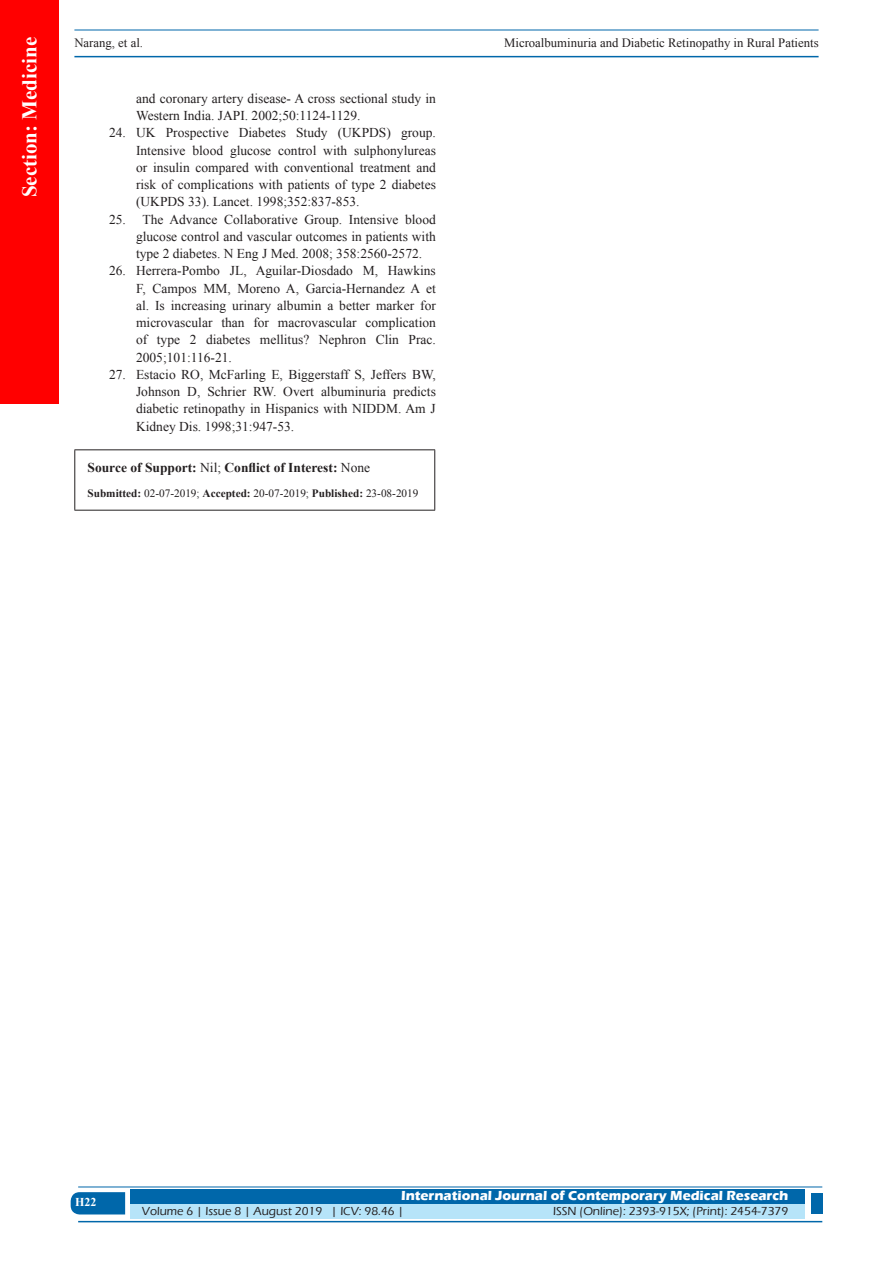
<style>
.page{position:relative;width:893px;height:1263px;background:#fff}
.page>*{position:absolute;margin:0;border:0;box-sizing:border-box;transform-origin:0 0}
.t1{font:700 21px "Times New Roman";color:#fff}
.t2{font:13.5px/17.2px "Times New Roman";color:#231f20;text-align:justify}
.t3{font:700 13.5px "Eras ITC";color:#fff}
.SOS_New{font:700 13.5px "Times New Roman";color:#231f20}
.t4{font:12.75px "Times New Roman";color:#231f20}
.t5{font:500 12px "Eras ITC";color:#231f20}
.t6{font:700 12px "Times New Roman";color:#fff}
.SOS_New-2{font:11.25px "Times New Roman";color:#231f20}
.s1{font-weight:400}
.s2{font-weight:700}
</style>
<div class="page">
<hr style="left:74px;top:30px;width:745px;height:1px;background:#0067aa">
<hr style="left:74px;top:56px;width:745px;height:1px;background:#0067aa">
<svg style="left:71px;top:1192px;width:54px;height:22px"></svg>
<div style="left:130px;top:1189px;width:674px;height:15px;background:#0067aa"></div>
<div style="left:130px;top:1204px;width:674px;height:15px;background:#b6e4f9"></div>
<hr style="left:78px;top:1186px;width:744px;height:1px;background:#0067aa">
<hr style="left:78px;top:1221px;width:744px;height:1px;background:#0067aa">
<div style="left:811px;top:1193px;width:11px;height:21px;background:#0067aa"></div>
<div style="left:0;top:0;width:59px;height:404px;background:#f00"></div>
<hr style="left:74px;top:449px;width:361px;height:1px;background:#231f20">
<hr style="left:74px;top:450px;width:1px;height:60px;background:#231f20">
<hr style="left:434px;top:450px;width:1px;height:60px;background:#231f20">
<hr style="left:74px;top:510px;width:361px;height:1px;background:#231f20">
<h1 class="t1" style="left:15px;top:197px;width:162px;rotate:-90deg">Section: Medicine</h1>
<p class="t4" style="left:74px;top:35px;width:70px">Narang, et al.</p>
<p class="t4" style="left:504px;top:35px;width:316px">Microalbuminuria and Diabetic Retinopathy in Rural Patients</p>
<p class="t2" style="left:136px;top:90px;width:301px">and coronary artery disease- A cross sectional study in<br>Western India. JAPI. 2002;50:1124-1129.</p>
<p class="t2" style="left:136px;top:124px;width:301px;text-indent:-27px">24. UK Prospective Diabetes Study (UKPDS) group.<br>Intensive blood glucose control with sulphonylureas or insulin compared with conventional treatment and risk of complications with patients of type 2 diabetes (UKPDS 33). Lancet. 1998;352:837-853.</p>
<p class="t2" style="left:136px;top:210px;width:301px;text-indent:-27px">25. The Advance Collaborative Group. Intensive blood glucose control and vascular outcomes in patients with type 2 diabetes. N Eng J Med. 2008; 358:2560-2572.</p>
<p class="t2" style="left:136px;top:262px;width:301px;text-indent:-27px">26. Herrera-Pombo JL, Aguilar-Diosdado M, Hawkins F, Campos MM, Moreno A, Garcia-Hernandez A et al. Is increasing urinary albumin a better marker for microvascular than for macrovascular complication of type 2 diabetes mellitus? Nephron Clin Prac.<br>2005;101:116-21.</p>
<p class="t2" style="left:136px;top:366px;width:301px;text-indent:-27px">27. Estacio RO, McFarling E, Biggerstaff S, Jeffers BW, Johnson D, Schrier RW. Overt albuminuria predicts diabetic retinopathy in Hispanics with NIDDM. Am J Kidney Dis. 1998;31:947-53.</p>
<p class="SOS_New" style="left:88px;top:458px;width:284px">Source of Support: <span class="s1">Nil;</span> Conflict of Interest: <span class="s1">None</span></p>
<p class="SOS_New-2" style="left:88px;top:486px;width:332px"><span class="s2">Submitted:</span> 02-07-2019; <span class="s2">Accepted:</span> 20-07-2019; <span class="s2">Published:</span> 23-08-2019</p>
<p class="t6" style="left:75px;top:1194px;width:23px">H22</p>
<p class="t3" style="left:401px;top:1188px;width:389px">International Journal of Contemporary Medical Research</p>
<p class="t5" style="left:142px;top:1204px;width:263px">Volume 6 | Issue 8 | August 2019 | ICV: 98.46 |</p>
<p class="t5" style="left:553px;top:1204px;width:237px">ISSN (Online): 2393-915X; (Print): 2454-7379</p>
</div>
